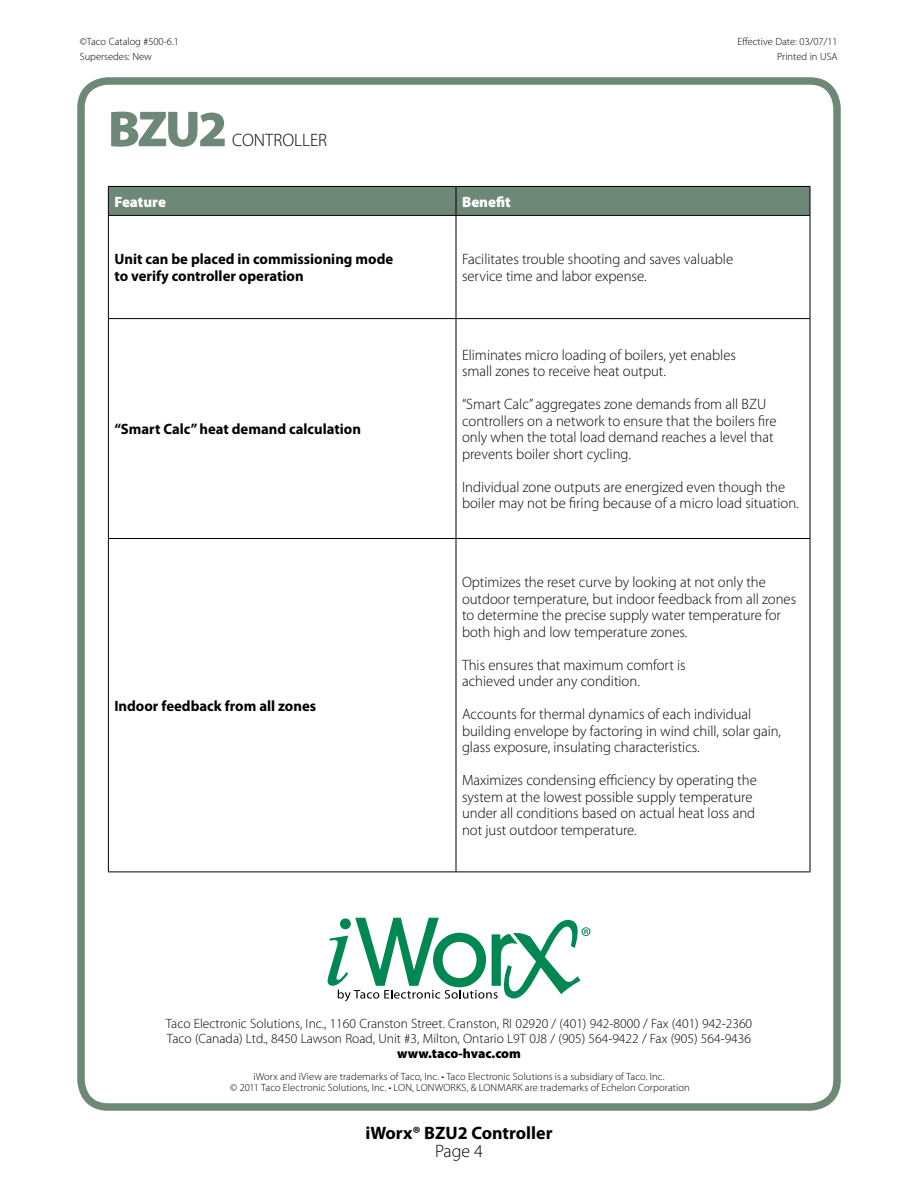
<style>
.page{position:relative;width:918px;height:1188px;background:#fff}
.page>*{position:absolute;margin:0;border:0;box-sizing:border-box;transform-origin:0 0}
.t1{font:900 51px "Myriad Pro";color:#6e8878}
.t2{font:700 18px "Myriad Pro";color:#000}
.t3{font:300 18px "Myriad Pro";color:#000}
.t4{font:300 15px/16.5px "Myriad Pro";color:#000}
.t5{font:700 15px/16.5px "Myriad Pro";color:#000}
.t6{font:900 15px "Myriad Pro";color:#fff}
.t7{font:300 13.5px/15px "Myriad Pro";color:#000}
.t8{font:900 13.5px "Myriad Pro";color:#000}
.t9{font:300 10.5px/10.5px "Myriad Pro";letter-spacing:.005em;color:#000;text-align:center}
</style>
<div class="page">
<div style="left:77px;top:77px;width:764px;height:1034px;border:8px solid #6e8878;border-radius:27px"></div>
<svg style="left:328px;top:918px;width:262px;height:83px"></svg>
<hr style="left:108px;top:216px;width:1px;height:102px;background:#000">
<hr style="left:456px;top:216px;width:1px;height:102px;background:#000">
<hr style="left:810px;top:216px;width:1px;height:102px;background:#000">
<hr style="left:108px;top:319px;width:1px;height:219px;background:#000">
<hr style="left:456px;top:319px;width:1px;height:219px;background:#000">
<hr style="left:810px;top:319px;width:1px;height:219px;background:#000">
<hr style="left:108px;top:539px;width:1px;height:333px;background:#000">
<hr style="left:456px;top:539px;width:1px;height:333px;background:#000">
<hr style="left:810px;top:539px;width:1px;height:333px;background:#000">
<svg style="left:108px;top:186px;width:703px;height:29px;background:#698273"></svg>
<hr style="left:108px;top:215px;width:348px;height:1px;background:#000">
<hr style="left:456px;top:215px;width:354px;height:1px;background:#000">
<hr style="left:108px;top:318px;width:348px;height:1px;background:#000">
<hr style="left:456px;top:318px;width:354px;height:1px;background:#000">
<hr style="left:108px;top:538px;width:348px;height:1px;background:#000">
<hr style="left:456px;top:538px;width:354px;height:1px;background:#000">
<hr style="left:108px;top:872px;width:348px;height:1px;background:#000">
<hr style="left:456px;top:872px;width:354px;height:1px;background:#000">
<p class="t9" style="left:80px;top:36px;width:101px">©Taco Catalog #500-6.1</p>
<p class="t9" style="left:737px;top:36px;width:102px">Effective Date: 03/07/11</p>
<p class="t9" style="left:80px;top:51px;width:73px">Supersedes: New</p>
<p class="t9" style="left:777px;top:51px;width:62px">Printed in USA</p>
<h1 class="t1" style="left:108px;top:95px;width:121px">BZU2</h1>
<p class="t3" style="left:232px;top:129px;width:96px">CONTROLLER</p>
<p class="t6" style="left:114px;top:191px;width:53px">Feature</p>
<p class="t6" style="left:462px;top:191px;width:50px">Benefit</p>
<p class="t5" style="left:114px;top:251px;width:280px">Unit can be placed in commissioning mode to verify controller operation</p>
<p class="t4" style="left:462px;top:251px;width:273px">Facilitates trouble shooting and saves valuable service time and labor expense.</p>
<p class="t5" style="left:114px;top:420px;width:248px">“Smart Calc” heat demand calculation</p>
<p class="t5" style="left:114px;top:697px;width:203px">Indoor feedback from all zones</p>
<p class="t4" style="left:462px;top:347px;width:275px">Eliminates micro loading of boilers, yet enables small zones to receive heat output.</p>
<p class="t4" style="left:462px;top:396px;width:316px">“Smart Calc” aggregates zone demands from all BZU controllers on a network to ensure that the boilers fire only when the total load demand reaches a level that prevents boiler short cycling.</p>
<p class="t4" style="left:462px;top:479px;width:338px">Individual zone outputs are energized even though the boiler may not be firing because of a micro load situation.</p>
<p class="t4" style="left:462px;top:574px;width:336px">Optimizes the reset curve by looking at not only the outdoor temperature, but indoor feedback from all zones to determine the precise supply water temperature for both high and low temperature zones.</p>
<p class="t4" style="left:462px;top:656px;width:225px">This ensures that maximum comfort is achieved under any condition.</p>
<p class="t4" style="left:462px;top:706px;width:321px">Accounts for thermal dynamics of each individual building envelope by factoring in wind chill, solar gain, glass exposure, insulating characteristics.</p>
<p class="t4" style="left:462px;top:772px;width:296px">Maximizes condensing efficiency by operating the system at the lowest possible supply temperature under all conditions based on actual heat loss and not just outdoor temperature.</p>
<p class="t7" style="left:166px;top:1016px;width:588px">Taco Electronic Solutions, Inc., 1160 Cranston Street. Cranston, RI 02920 / (401) 942-8000 / Fax (401) 942-2360<br>Taco (Canada) Ltd., 8450 Lawson Road, Unit #3, Milton, Ontario L9T 0J8 / (905) 564-9422 / Fax (905) 564-9436</p>
<p class="t8" style="left:397px;top:1044px;width:125px">www.taco-hvac.com</p>
<p class="t9" style="left:230px;top:1072px;width:461px">iWorx and iView are trademarks of Taco, Inc. • Taco Electronic Solutions is a subsidiary of Taco. Inc.<br>© 2011 Taco Electronic Solutions, Inc. • LON, LONWORKS, &amp; LONMARK are trademarks of Echelon Corporation</p>
<p class="t2" style="left:365px;top:1121px;width:189px">iWorx® BZU2 Controller</p>
<p class="t3" style="left:435px;top:1140px;width:49px">Page 4</p>
</div>
